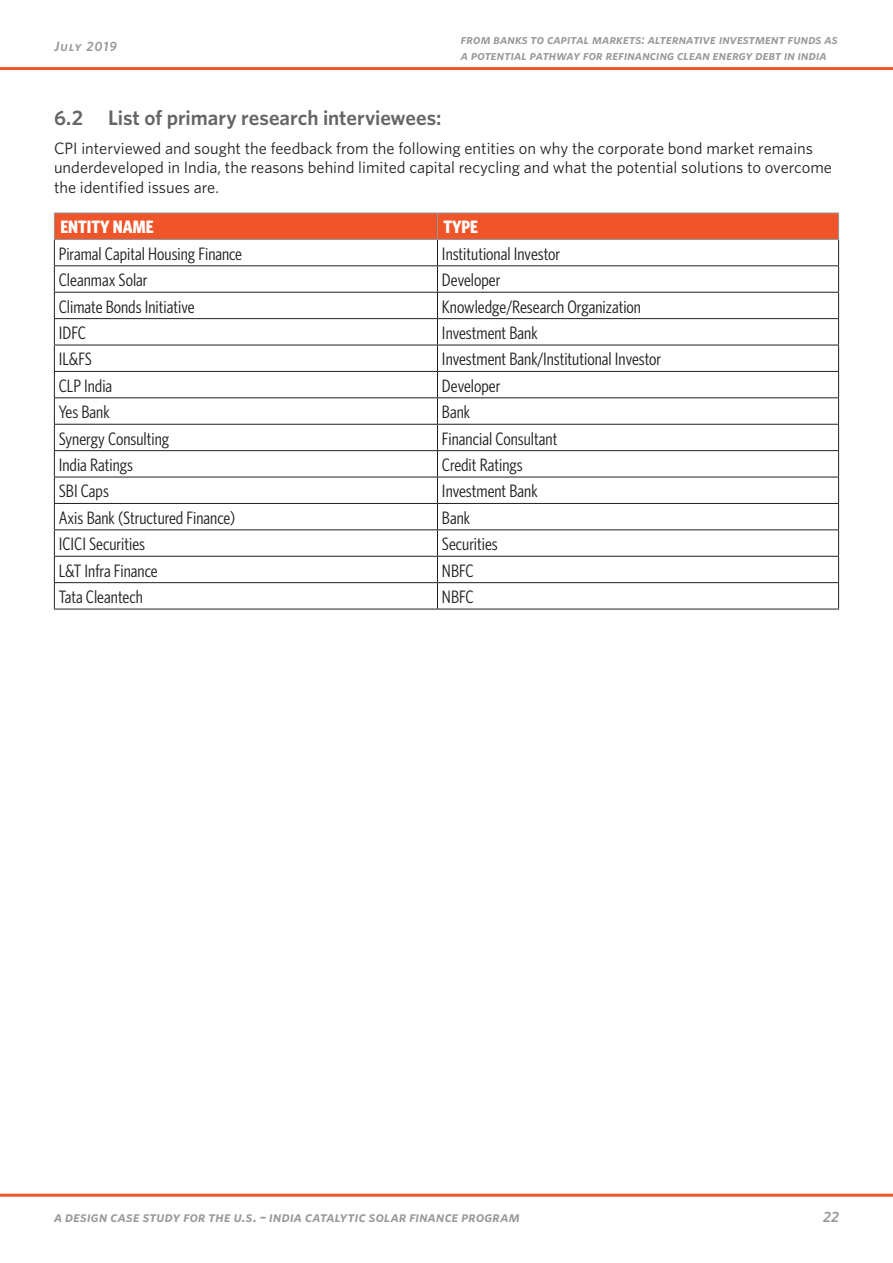
<style>
.page{position:relative;width:893px;height:1263px;background:#fff}
.page>*{position:absolute;margin:0;border:0;box-sizing:border-box;transform-origin:0 0}
.t1{font:600 21px "Whitney";letter-spacing:-.005em;color:#636566}
.CPI_Table_Text_Sente{font:18px "Whitney Condensed";color:#231f20}
.CPI_Table_Headers{font:700 18px "Whitney Condensed";color:#fff}
.CPI_Basic_Paragraph{font:16.5px/19.8px "Whitney";color:#231f20}
.t2{font:italic 600 15px "Whitney";letter-spacing:.01em;color:#96989a}
.t3{font:italic 600 13.5px/16.2px "Whitney";letter-spacing:.005em;color:#96989a}
.t4{font:italic 600 13.5px "Whitney";letter-spacing:.08em;color:#96989a}
</style>
<div class="page">
<hr style="left:0;top:67px;width:893px;height:3px;background:#f05429">
<hr style="left:0;top:1194px;width:893px;height:3px;background:#f05429">
<svg style="left:54px;top:213px;width:785px;height:396px"></svg>
<hr style="left:54px;top:609px;width:383px;height:1px;background:#231f20">
<hr style="left:437px;top:609px;width:402px;height:1px;background:#231f20">
<p class="t4" style="left:54px;top:37px;width:65px">July 2019</p>
<p class="t3" style="left:461px;top:31px;width:378px">from banks to capital markets: alternative investment funds as a potential pathway for refinancing clean energy debt in india</p>
<p class="t1" style="left:54px;top:104px;width:389px">6.2 List of primary research interviewees:</p>
<p class="CPI_Basic_Paragraph" style="left:54px;top:138px;width:779px">CPI interviewed and sought the feedback from the following entities on why the corporate bond market remains underdeveloped in India, the reasons behind limited capital recycling and what the potential solutions to overcome the identified issues are.</p>
<p class="CPI_Table_Headers" style="left:60px;top:216px;width:95px">ENTITY NAME</p>
<p class="CPI_Table_Headers" style="left:443px;top:216px;width:36px">TYPE</p>
<p class="CPI_Table_Text_Sente" style="left:59px;top:243px;width:185px">Piramal Capital Housing Finance</p>
<p class="CPI_Table_Text_Sente" style="left:442px;top:243px;width:120px">Institutional Investor</p>
<p class="CPI_Table_Text_Sente" style="left:59px;top:269px;width:90px">Cleanmax Solar</p>
<p class="CPI_Table_Text_Sente" style="left:442px;top:269px;width:60px">Developer</p>
<p class="CPI_Table_Text_Sente" style="left:59px;top:296px;width:137px">Climate Bonds Initiative</p>
<p class="CPI_Table_Text_Sente" style="left:442px;top:296px;width:201px">Knowledge/Research Organization</p>
<p class="CPI_Table_Text_Sente" style="left:59px;top:322px;width:28px">IDFC</p>
<p class="CPI_Table_Text_Sente" style="left:442px;top:322px;width:97px">Investment Bank</p>
<p class="CPI_Table_Text_Sente" style="left:59px;top:348px;width:35px">IL&amp;FS</p>
<p class="CPI_Table_Text_Sente" style="left:442px;top:348px;width:221px">Investment Bank/Institutional Investor</p>
<p class="CPI_Table_Text_Sente" style="left:59px;top:375px;width:55px">CLP India</p>
<p class="CPI_Table_Text_Sente" style="left:442px;top:375px;width:60px">Developer</p>
<p class="CPI_Table_Text_Sente" style="left:59px;top:401px;width:52px">Yes Bank</p>
<p class="CPI_Table_Text_Sente" style="left:442px;top:401px;width:30px">Bank</p>
<p class="CPI_Table_Text_Sente" style="left:59px;top:428px;width:112px">Synergy Consulting</p>
<p class="CPI_Table_Text_Sente" style="left:442px;top:428px;width:117px">Financial Consultant</p>
<p class="CPI_Table_Text_Sente" style="left:59px;top:454px;width:76px">India Ratings</p>
<p class="CPI_Table_Text_Sente" style="left:442px;top:454px;width:82px">Credit Ratings</p>
<p class="CPI_Table_Text_Sente" style="left:59px;top:480px;width:52px">SBI Caps</p>
<p class="CPI_Table_Text_Sente" style="left:442px;top:480px;width:97px">Investment Bank</p>
<p class="CPI_Table_Text_Sente" style="left:59px;top:507px;width:178px">Axis Bank (Structured Finance)</p>
<p class="CPI_Table_Text_Sente" style="left:442px;top:507px;width:30px">Bank</p>
<p class="CPI_Table_Text_Sente" style="left:59px;top:533px;width:88px">ICICI Securities</p>
<p class="CPI_Table_Text_Sente" style="left:442px;top:533px;width:57px">Securities</p>
<p class="CPI_Table_Text_Sente" style="left:59px;top:560px;width:100px">L&amp;T Infra Finance</p>
<p class="CPI_Table_Text_Sente" style="left:442px;top:560px;width:33px">NBFC</p>
<p class="CPI_Table_Text_Sente" style="left:59px;top:586px;width:85px">Tata Cleantech</p>
<p class="CPI_Table_Text_Sente" style="left:442px;top:586px;width:33px">NBFC</p>
<p class="t2" style="left:54px;top:1207px;width:467px">a design case study for the u.s. – india catalytic solar finance program</p>
<p class="t2" style="left:823px;top:1207px;width:17px">22</p>
</div>
